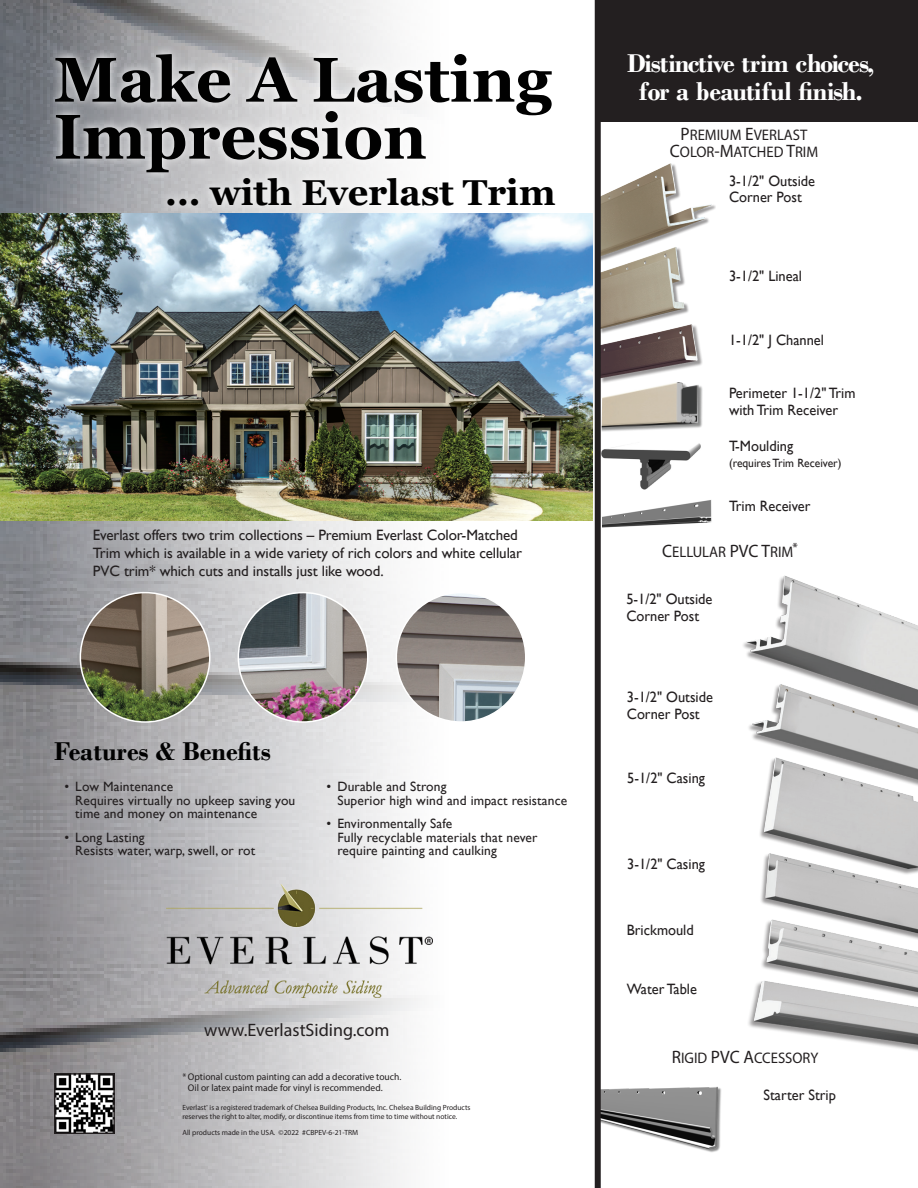
<style>
.page{position:relative;width:918px;height:1188px;background:#fff}
.page>*{position:absolute;margin:0;border:0;box-sizing:border-box;transform-origin:0 0}
.t1{font:700 63px/57px "Georgia";color:#010101}
.t2{font:700 36px "Georgia";color:#010101}
.t3{font:700 27px "Bodoni";letter-spacing:-.04em;color:#fff}
.t4{font:700 27px "Bodoni";letter-spacing:-.02em;color:#fff}
.t5{font:700 27px "Bodoni";color:#010101}
.t6{font:18px "Myriad Pro";color:#231f20}
.t7{font:15.3px "Myriad Pro Regular SC850";color:#231f20;scale:.96 1}
.t8{font:15px/16.5px "Gill Sans";letter-spacing:-.005em;color:#231f20;scale:.96 1}
.t9{font:15px/18px "Gill Sans";letter-spacing:-.005em;color:#231f20}
.t10{font:13.5px/13.5px "Gill Sans";letter-spacing:.01em;color:#231f20}
.t11{font:12px "Gill Sans";color:#231f20;scale:.96 1}
.t12{font:9.75px/10.5px "Myriad Pro";color:#231f20}
.t13{font:7.5px/9px "Myriad Pro";color:#231f20}
.s1{font-size:18px}
</style>
<div class="page">
<img style="left:603px;top:489px;width:109px;height:39px">
<img style="left:601px;top:1086px;width:120px;height:66px">
<img style="left:0;top:0;width:452px;height:1188px">
<img style="left:57px;top:1076px;width:55px;height:55px">
<div style="left:54px;top:1073px;width:61px;height:61px;border:2px solid #231f20"></div>
<svg style="left:46px;top:45px;width:406px;height:137px"></svg>
<img style="left:238px;top:593px;width:130px;height:129px;border-radius:65px">
<img style="left:396px;top:593px;width:130px;height:129px;border-radius:65px">
<img style="left:80px;top:593px;width:130px;height:129px;border-radius:65px">
<div style="left:599px;top:0;width:319px;height:122px;background:#231f20"></div>
<svg style="left:159px;top:168px;width:405px;height:46px"></svg>
<img style="left:601px;top:163px;width:114px;height:82px">
<img style="left:601px;top:245px;width:88px;height:70px">
<img style="left:601px;top:315px;width:101px;height:67px">
<div style="left:595px;top:0;width:6px;height:1188px;background:#231f20"></div>
<img style="left:743px;top:575px;width:175px;height:96px">
<img style="left:749px;top:671px;width:169px;height:77px">
<img style="left:760px;top:748px;width:158px;height:89px">
<img style="left:761px;top:837px;width:157px;height:72px">
<img style="left:761px;top:909px;width:157px;height:57px">
<img style="left:748px;top:966px;width:170px;height:85px">
<img style="left:602px;top:380px;width:101px;height:52px">
<img style="left:601px;top:443px;width:100px;height:46px">
<img style="left:0;top:214px;width:592px;height:306px">
<img style="left:166px;top:884px;width:267px;height:114px">
<p class="t1" style="left:54px;top:52px;width:499px">Make A Lasting<br>Impression</p>
<p class="t2" style="left:165px;top:169px;width:392px">... with Everlast Trim</p>
<p class="t9" style="left:93px;top:526px;width:431px">Everlast offers two trim collections – Premium Everlast Color-Matched<br>Trim which is available in a wide variety of rich colors and white cellular<br>PVC trim* which cuts and installs just like wood.</p>
<p class="t5" style="left:54px;top:736px;width:219px">Features &amp; Benefits</p>
<p class="t10" style="left:75px;top:780px;width:222px;text-indent:-11px">• Low Maintenance<br>Requires virtually no upkeep saving you time and money on maintenance</p>
<p class="t10" style="left:75px;top:830px;width:181px;text-indent:-11px">• Long Lasting<br>Resists water, warp, swell, or rot</p>
<p class="t10" style="left:337px;top:780px;width:231px;text-indent:-11px">• Durable and Strong<br>Superior high wind and impact resistance</p>
<p class="t10" style="left:337px;top:817px;width:202px;text-indent:-11px">• Environmentally Safe<br>Fully recyclable materials that never require painting and caulking</p>
<p class="t6" style="left:204px;top:1019px;width:187px">www.EverlastSiding.com</p>
<p class="t12" style="left:188px;top:1071px;width:215px;text-indent:-5px">*Optional custom painting can add a decorative touch.<br>Oil or latex paint made for vinyl is recommended.</p>
<p class="t13" style="left:183px;top:1103px;width:290px">Everlast<sup>®</sup> is a registered trademark of Chelsea Building Products, Inc. Chelsea Building Products reserves the right to alter, modify, or discontinue items from time to time without notice.</p>
<p class="t13" style="left:183px;top:1128px;width:177px">All products made in the USA. ©2022 #CBPEV-6-21-TRM</p>
<p class="t3" style="left:627px;top:47px;width:249px">Distinctive trim choices,</p>
<p class="t4" style="left:639px;top:75px;width:225px">for a beautiful finish.</p>
<p class="t7" style="left:681px;top:126px;width:134px"><span class="s1">P</span>REMIUM <span class="s1">E</span>VERLAST</p>
<p class="t7" style="left:670px;top:142px;width:156px"><span class="s1">C</span>OLOR<span class="s1">-M</span>ATCHED <span class="s1">T</span>RIM</p>
<p class="t8" style="left:729px;top:173px;width:91px">3-1/2" Outside<br>Corner Post</p>
<p class="t8" style="left:729px;top:268px;width:78px">3-1/2" Lineal</p>
<p class="t8" style="left:729px;top:332px;width:100px">1-1/2" J Channel</p>
<p class="t8" style="left:729px;top:385px;width:133px">Perimeter 1-1/2" Trim with Trim Receiver</p>
<p class="t8" style="left:729px;top:438px;width:68px">T-Moulding</p>
<p class="t11" style="left:729px;top:456px;width:119px">(requires Trim Receiver)</p>
<p class="t8" style="left:729px;top:498px;width:86px">Trim Receiver</p>
<p class="t7" style="left:662px;top:542px;width:143px"><span class="s1">C</span>ELLULAR <span class="s1">PVC T</span>RIM<sup>*</sup></p>
<p class="t8" style="left:626px;top:591px;width:91px">5-1/2" Outside</p>
<p class="t8" style="left:626px;top:608px;width:77px">Corner Post</p>
<p class="t8" style="left:627px;top:689px;width:91px">3-1/2" Outside</p>
<p class="t8" style="left:627px;top:706px;width:77px">Corner Post</p>
<p class="t8" style="left:627px;top:770px;width:83px">5-1/2" Casing</p>
<p class="t8" style="left:627px;top:856px;width:83px">3-1/2" Casing</p>
<p class="t8" style="left:627px;top:922px;width:71px">Brickmould</p>
<p class="t8" style="left:627px;top:981px;width:75px">Water Table</p>
<p class="t7" style="left:672px;top:1048px;width:154px"><span class="s1">R</span>IGID <span class="s1">PVC A</span>CCESSORY</p>
<p class="t8" style="left:764px;top:1087px;width:77px">Starter Strip</p>
</div>
